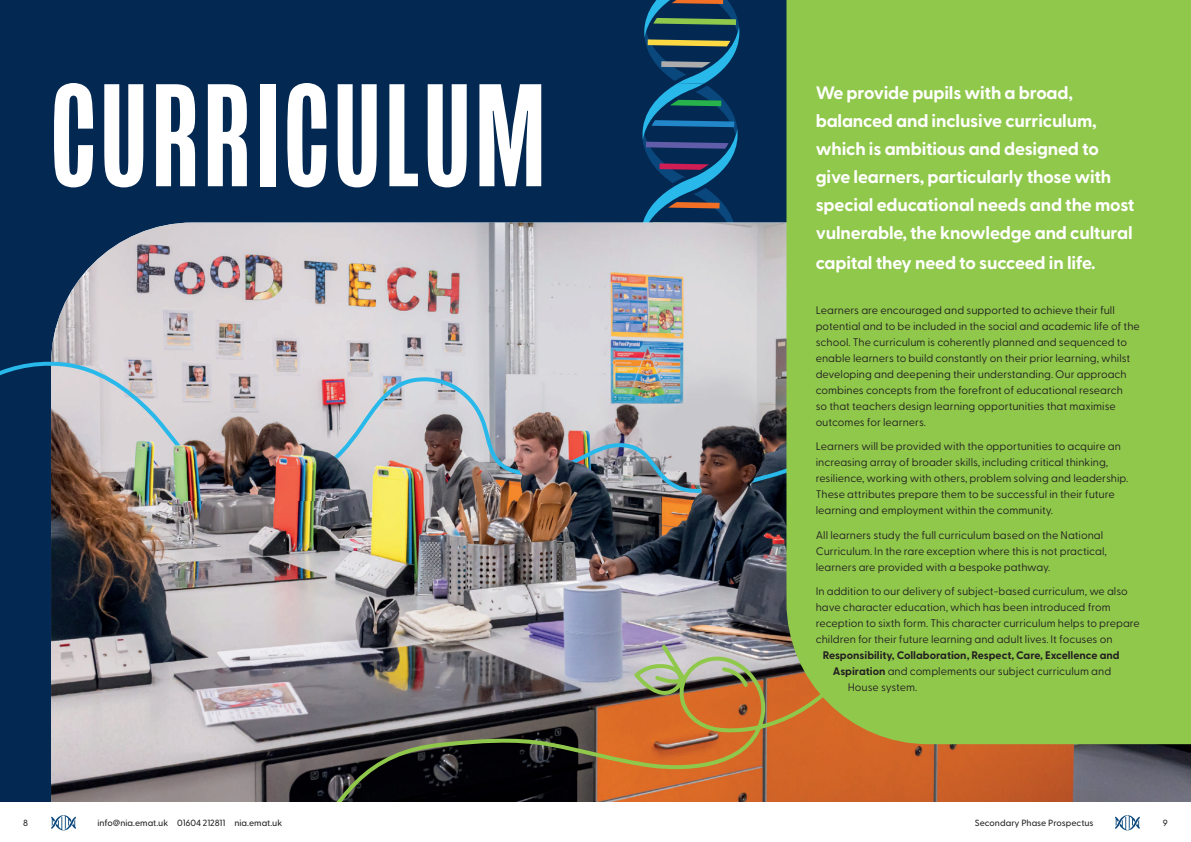
<style>
.page{position:relative;width:1191px;height:842px;background:#032953}
.page>*{position:absolute;margin:0;border:0;box-sizing:border-box;transform-origin:0 0}
.t1{font:500 150px "Mongoose";letter-spacing:.025em;color:#fff}
.t2{font:700 18px/28px "Greycliff CF";letter-spacing:-.01em;color:#fff}
.t3{font:11px/16px "Greycliff CF";color:#231f20}
.t4{font:700 11px "Greycliff CF";color:#231f20}
.t5{font:500 9px "Greycliff CF";color:#231f20}
.s1{font-weight:700}
</style>
<div class="page">
<svg style="left:635px;top:0;width:106px;height:223px"></svg>
<img style="left:51px;top:223px;width:1140px;height:579px">
<img style="left:0;top:354px;width:786px;height:144px">
<img style="left:162px;top:416px;width:196px;height:84px">
<img style="left:499px;top:398px;width:113px;height:111px">
<img style="left:296px;top:633px;width:571px;height:169px">
<div style="left:786px;top:0;width:405px;height:744px;background:#90c84c"></div>
<svg style="left:720px;top:665px;width:31px;height:25px"></svg>
<img style="left:692px;top:459px;width:75px;height:50px">
<div style="left:0;top:802px;width:1191px;height:40px;background:#fff"></div>
<svg style="left:51px;top:815px;width:25px;height:15px"></svg>
<svg style="left:1115px;top:815px;width:25px;height:15px"></svg>
<svg style="left:632px;top:641px;width:58px;height:56px;background:#a2a993"></svg>
<h1 class="t1" style="left:51px;top:50px;width:496px">CURRICULUM</h1>
<h2 class="t2" style="left:815px;top:78px;width:320px">We provide pupils with a broad, balanced and inclusive curriculum, which is ambitious and designed to give learners, particularly those with special educational needs and the most vulnerable, the knowledge and cultural</h2>
<h2 class="t2" style="left:815px;top:248px;width:281px">capital they need to succeed in life.</h2>
<p class="t3" style="left:815px;top:301px;width:326px">Learners are encouraged and supported to achieve their full potential and to be included in the social and academic life of the school. The curriculum is coherently planned and sequenced to enable learners to build constantly on their prior learning, whilst developing and deepening their understanding. Our approach combines concepts from the forefront of educational research<br>so that teachers design learning opportunities that maximise outcomes for learners.</p>
<p class="t3" style="left:815px;top:438px;width:314px">Learners will be provided with the opportunities to acquire an increasing array of broader skills, including critical thinking, resilience, working with others, problem solving and leadership.<br>These attributes prepare them to be successful in their future learning and employment within the community.</p>
<p class="t3" style="left:815px;top:526px;width:292px">All learners study the full curriculum based on the National<br>Curriculum. In the rare exception where this is not practical, learners are provided with a bespoke pathway.</p>
<p class="t3" style="left:815px;top:583px;width:326px">In addition to our delivery of subject-based curriculum, we also have character education, which has been introduced from reception to sixth form. This character curriculum helps to prepare children for their future learning and adult lives. It focuses on</p>
<p class="t4" style="left:822px;top:647px;width:298px">Responsibility, Collaboration, Respect, Care, Excellence and</p>
<p class="t3" style="left:832px;top:663px;width:280px"><span class="s1">Aspiration</span> and complements our subject curriculum and</p>
<p class="t3" style="left:847px;top:679px;width:71px">House system.</p>
<p class="t5" style="left:23px;top:816px;width:6px">8</p>
<p class="t5" style="left:97px;top:816px;width:186px">info@nia.emat.uk 01604 212811 nia.emat.uk</p>
<p class="t5" style="left:975px;top:816px;width:120px">Secondary Phase Prospectus</p>
<p class="t5" style="left:1163px;top:816px;width:7px">9</p>
</div>
